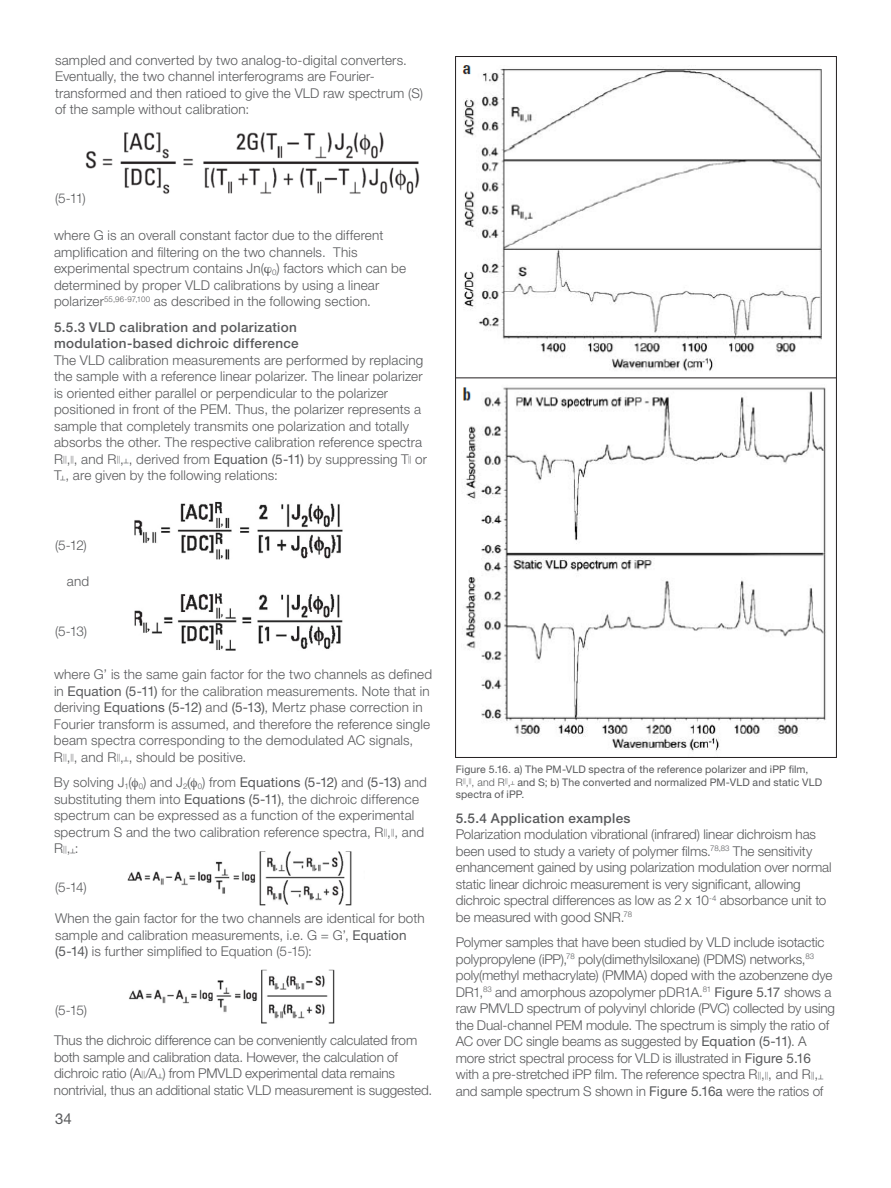
<style>
.page{position:relative;width:891px;height:1188px;background:#fff}
.page>*{position:absolute;margin:0;border:0;box-sizing:border-box;transform-origin:0 0}
.t1{font:15px "Helvetica Neue LT Pro";color:#58595b}
.t2{font:300 13.5px/16.5px "Helvetica Neue LT Pro";color:#58595b}
.t3{font:500 13.5px/16.5px "Helvetica Neue LT Pro";letter-spacing:.025em;color:#58595b}
.t4{font:10.5px/12.6px "Helvetica Neue LT Pro";letter-spacing:.01em;color:#58595b}
.s1{font-size:7.8px}
.s2{font-weight:400}
.s3{font-weight:300}
.s4{font-family:"Letter Gothic Std";font-size:6.15px}
</style>
<div class="page">
<img style="left:127px;top:851px;width:225px;height:55px">
<img style="left:85px;top:132px;width:335px;height:62px">
<img style="left:134px;top:501px;width:209px;height:59px">
<img style="left:134px;top:593px;width:209px;height:58px">
<img style="left:129px;top:969px;width:206px;height:55px">
<img style="left:455px;top:56px;width:382px;height:702px">
<p class="t2" style="left:55px;top:51px;width:369px">sampled and converted by two analog-to-digital converters.<br>Eventually, the two channel interferograms are Fourier&shy;transformed and then ratioed to give the VLD raw spectrum (S) of the sample without calibration:</p>
<p class="t2" style="left:55px;top:190px;width:32px">(5-11)</p>
<p class="t2" style="left:54px;top:227px;width:354px">where G is an overall constant factor due to the different amplification and filtering on the two channels. This experimental spectrum contains Jn( <sub>0</sub>) factors which can be determined by proper VLD calibrations by using a linear polarizer<sup>55,96-97,100</sup> as described in the following section.</p>
<p class="t3" style="left:54px;top:319px;width:246px">5.5.3 VLD calibration and polarization modulation-based dichroic difference</p>
<p class="t2" style="left:54px;top:351px;width:375px">The VLD calibration measurements are performed by replacing the sample with a reference linear polarizer. The linear polarizer is oriented either parallel or perpendicular to the polarizer positioned in front of the PEM. Thus, the polarizer represents a sample that completely transmits one polarization and totally absorbs the other. The respective calibration reference spectra R<span class="s1">||</span>,<span class="s1">||</span>, and R<span class="s1">||</span>,<sub>┴</sub>, derived from <span class="s2">Equation (5-11)</span> by suppressing T<span class="s1">||</span> or T<sub>┴</sub>, are given by the following relations:</p>
<p class="t2" style="left:55px;top:536px;width:33px">(5-12)</p>
<p class="t2" style="left:67px;top:573px;width:24px">and</p>
<p class="t2" style="left:55px;top:623px;width:34px">(5-13)</p>
<p class="t2" style="left:54px;top:666px;width:380px">where G’ is the same gain factor for the two channels as defined in <span class="s2">Equation (5-11)</span> for the calibration measurements. Note that in deriving <span class="s2">Equations (5-12)</span> and <span class="s2">(5-13)</span>, Mertz phase correction in Fourier transform is assumed, and therefore the reference single beam spectra corresponding to the demodulated AC signals, R<span class="s1">||</span>,<span class="s1">||</span>, and R<span class="s1">||</span>,<sub>┴</sub>, should be positive.</p>
<p class="t2" style="left:54px;top:774px;width:135px">By solving J<sub>1</sub>( <sub>0</sub>) and J<sub>2</sub></p>
<p class="t2" style="left:54px;top:774px;width:374px;text-indent:144px"><sub>0</sub>) from <span class="s2">Equations (5-12)</span> and <span class="s2">(5-13)</span> and substituting them into <span class="s2">Equations (5-11)</span>, the dichroic difference spectrum can be expressed as a function of the experimental spectrum S and the two calibration reference spectra, R<span class="s1">||</span>,<span class="s1">||</span>, and R<span class="s1">||</span>,<sub>┴</sub>:</p>
<p class="t2" style="left:55px;top:879px;width:33px">(5-14)</p>
<p class="t2" style="left:55px;top:910px;width:371px">When the gain factor for the two channels are identical for both sample and calibration measurements, i.e. G = G’, <span class="s2">Equation (5-14)</span> is further simplified to Equation (5-15):</p>
<p class="t2" style="left:55px;top:1002px;width:34px">(5-15)</p>
<p class="t2" style="left:54px;top:1032px;width:380px">Thus the dichroic difference can be conveniently calculated from both sample and calibration data. However, the calculation of dichroic ratio (A<span class="s1">||</span>/A<sub>┴</sub>) from PMVLD experimental data remains nontrivial, thus an additional static VLD measurement is suggested.</p>
<p class="t1" style="left:55px;top:1110px;width:18px">34</p>
<p class="t4" style="left:456px;top:763px;width:368px">Figure 5.16. a) The PM-VLD spectra of the reference polarizer and iPP film,<br><span class="s3">R</span><sup>||</sup><span class="s3">,</span><sup>||</sup><span class="s3">, and R</span><sup>||</sup><span class="s3">,</span><span class="s4">┴</span> and S; b) The converted and normalized PM-VLD and static VLD spectra of iPP.</p>
<p class="t3" style="left:456px;top:810px;width:176px">5.5.4 Application examples</p>
<p class="t2" style="left:456px;top:826px;width:377px">Polarization modulation vibrational (infrared) linear dichroism has been used to study a variety of polymer films.<sup>78,83</sup> The sensitivity enhancement gained by using polarization modulation over normal static linear dichroic measurement is very significant, allowing dichroic spectral differences as low as 2 x 10<sup>-4</sup> absorbance unit to be measured with good SNR.<sup>78</sup></p>
<p class="t2" style="left:456px;top:934px;width:381px">Polymer samples that have been studied by VLD include isotactic polypropylene (iPP),<sup>78</sup> poly(dimethylsiloxane) (PDMS) networks,<sup>83 </sup>poly(methyl methacrylate) (PMMA) doped with the azobenzene dye DR1,<sup>83</sup> and amorphous azopolymer pDR1A.<sup>81</sup> <span class="s2">Figure 5.17</span> shows a raw PMVLD spectrum of polyvinyl chloride (PVC) collected by using the Dual-channel PEM module. The spectrum is simply the ratio of AC over DC single beams as suggested by <span class="s2">Equation (5-11)</span>. A more strict spectral process for VLD is illustrated in <span class="s2">Figure 5.16 </span>with a pre-stretched iPP film. The reference spectra R<span class="s1">||</span>,<span class="s1">||</span>, and R<span class="s1">||</span>,<sub>┴ </sub>and sample spectrum S shown in <span class="s2">Figure 5.16a</span> were the ratios of</p>
</div>
